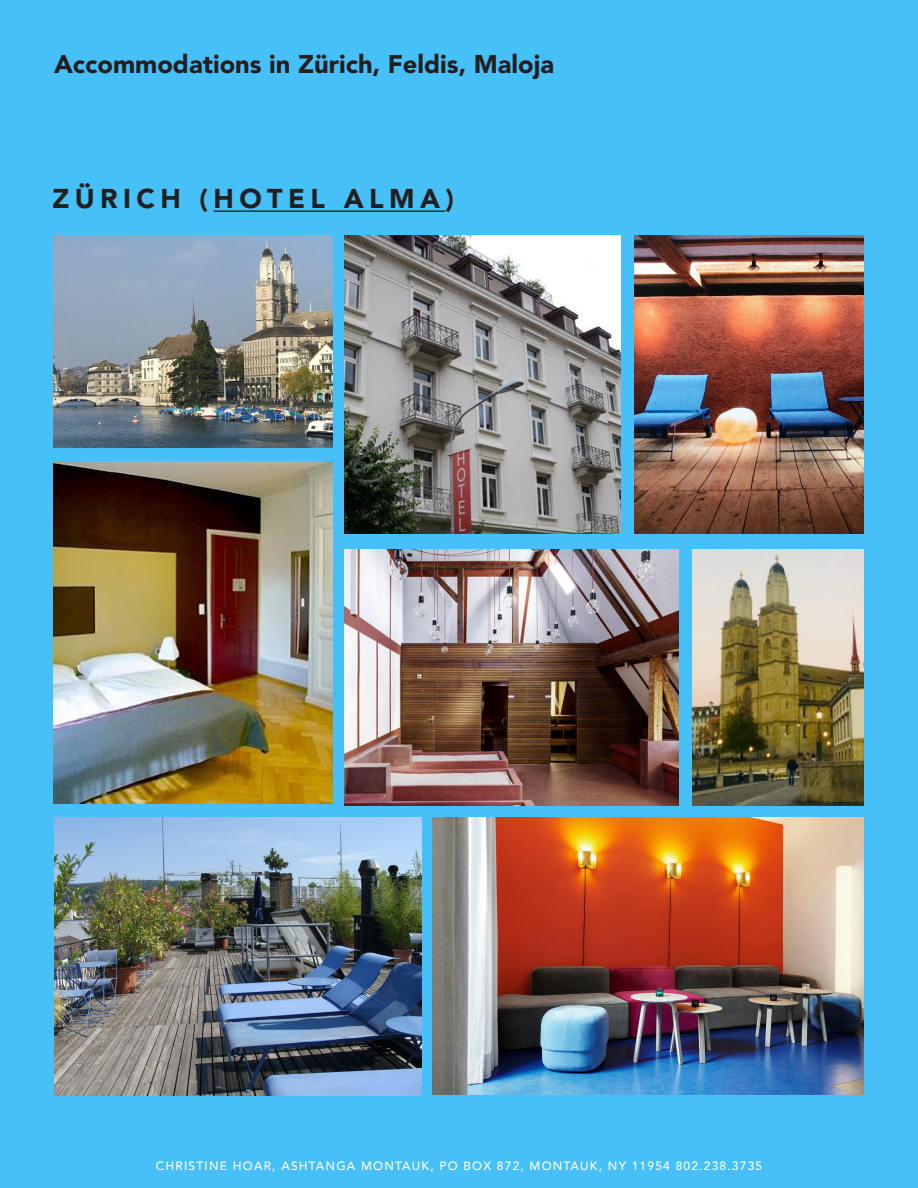
<style>
.page{position:relative;width:918px;height:1188px;background:#46c0f7}
.page>*{position:absolute;margin:0;border:0;box-sizing:border-box;transform-origin:0 0}
.t1{font:900 27px "Avenir";letter-spacing:.2em;color:#231f20}
.t2{font:900 25.5px "Avenir";color:#231f20}
.t3{font:500 12px "Avenir";letter-spacing:.1em;color:#fff}
</style>
<div class="page">
<img style="left:54px;top:236px;width:279px;height:212px">
<img style="left:345px;top:549px;width:333px;height:257px">
<img style="left:53px;top:461px;width:280px;height:343px">
<img style="left:432px;top:817px;width:431px;height:278px">
<img style="left:55px;top:817px;width:366px;height:279px">
<img style="left:345px;top:236px;width:275px;height:298px">
<img style="left:693px;top:549px;width:170px;height:257px">
<img style="left:634px;top:236px;width:229px;height:298px">
<hr style="left:213px;top:210px;width:232px;height:2px;background:#231f20">
<p class="t2" style="left:54px;top:49px;width:502px">Accommodations in Zürich, Feldis, Maloja</p>
<p class="t1" style="left:52px;top:183px;width:403px">ZÜRICH (HOTEL ALMA)</p>
<p class="t3" style="left:156px;top:1159px;width:608px">CHRISTINE HOAR, ASHTANGA MONTAUK, PO BOX 872, MONTAUK, NY 11954 802.238.3735</p>
</div>
